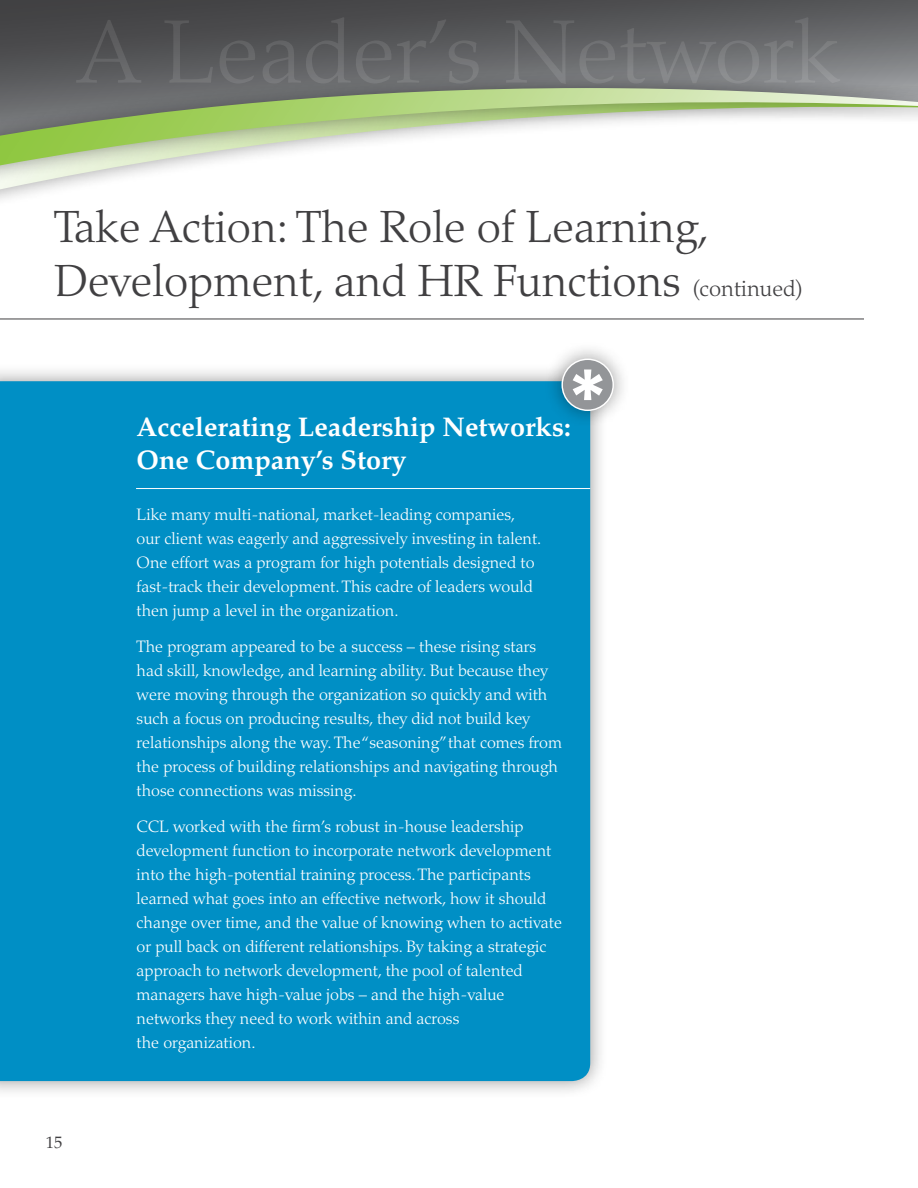
<style>
.page{position:relative;width:918px;height:1188px;background:#fff}
.page>*{position:absolute;margin:0;border:0;box-sizing:border-box;transform-origin:0 0}
.t1{font:300 45px/54px "Palatino LT Std";color:#414042}
.t2{font:700 27px/33px "Palatino LT Std";color:#fff}
.t3{font:300 16.5px/24px "Palatino LT Std";color:#fff}
.t4{font:16.5px "Palatino LT Std";color:#414042}
.s1{font-size:22.5px}
</style>
<div class="page">
<div style="left:0;top:363px;width:608px;height:736px;background:#000;opacity:.4"></div>
<div style="left:0;top:381px;width:590px;height:700px;background:#008fc5"></div>
<div style="left:544px;top:341px;width:87px;height:87px;background:#000;opacity:.4"></div>
<div style="left:562px;top:359px;width:51px;height:51px;background:#939598;border-radius:50%"></div>
<div style="left:561px;top:359px;width:53px;height:52px;border:1px solid #fff;border-radius:50%"></div>
<svg style="left:573px;top:370px;width:30px;height:30px"></svg>
<hr style="left:136px;top:488px;width:454px;height:1px;background:#fff">
<svg style="left:0;top:0;width:918px;height:70px;background:#58595b"></svg>
<div style="left:0;top:70px;width:918px;height:142px;background:#000;opacity:.4"></div>
<svg style="left:0;top:88px;width:918px;height:77px"></svg>
<hr style="left:0;top:319px;width:864px;height:1px;background:#414042">
<h1 class="t1" style="left:54px;top:201px;width:751px">Take Action: The Role of Learning,<br>Development, and HR Functions <span class="s1">(continued)</span></h1>
<p class="t4" style="left:46px;top:1133px;width:18px">15</p>
<h2 class="t2" style="left:137px;top:411px;width:436px">Accelerating Leadership Networks:<br>One Company’s Story</h2>
<p class="t3" style="left:137px;top:503px;width:406px">Like many multi-national, market-leading companies, our client was eagerly and aggressively investing in talent.<br>One effort was a program for high potentials designed to fast-track their development. This cadre of leaders would then jump a level in the organization.</p>
<p class="t3" style="left:137px;top:635px;width:427px">The program appeared to be a success – these rising stars had skill, knowledge, and learning ability. But because they were moving through the organization so quickly and with such a focus on producing results, they did not build key relationships along the way. The “seasoning”that comes from the process of building relationships and navigating through those connections was missing.</p>
<p class="t3" style="left:137px;top:815px;width:427px">CCL worked with the firm’s robust in-house leadership development function to incorporate network development into the high-potential training process. The participants learned what goes into an effective network, how it should change over time, and the value of knowing when to activate or pull back on different relationships. By taking a strategic approach to network development, the pool of talented managers have high-value jobs – and the high-value networks they need to work within and across<br>the organization.</p>
</div>
